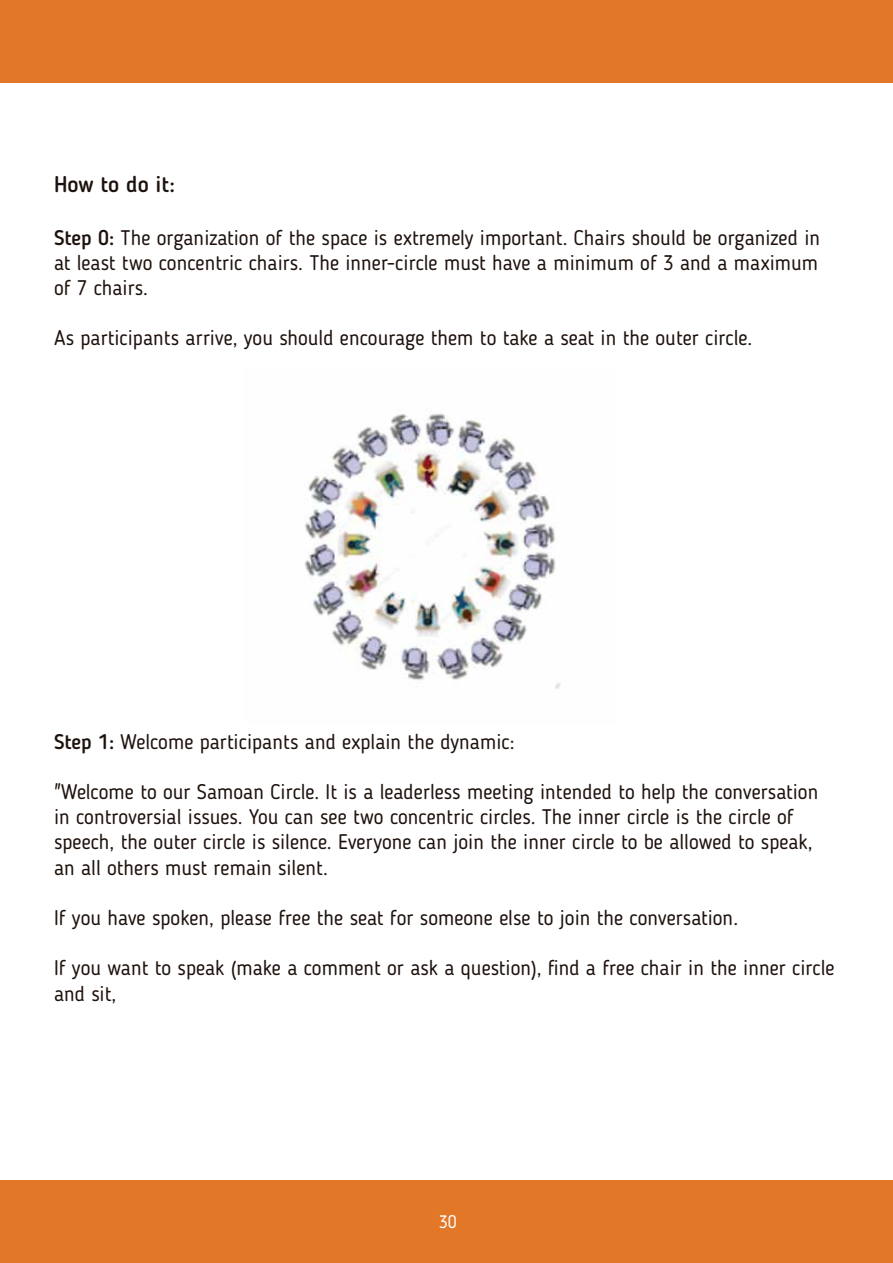
<style>
.page{position:relative;width:893px;height:1263px;background:#fff}
.page>*{position:absolute;margin:0;border:0;box-sizing:border-box;transform-origin:0 0}
.t1{font:500 22.5px "Blogger Sans";color:#1e120d}
.t2{font:21px/25.2px "Blogger Sans";color:#1e120d}
.t3{font:18px "Blogger Sans";color:#fff}
.s1{font-weight:500}
</style>
<div class="page">
<div style="left:0;top:1181px;width:893px;height:82px;background:#e27728"></div>
<div style="left:0;top:0;width:893px;height:82px;background:#e27728"></div>
<img style="left:304px;top:413px;width:257px;height:276px">
<p class="t1" style="left:54px;top:171px;width:123px">How to do it:</p>
<p class="t2" style="left:54px;top:225px;width:768px;text-align:justify"><span class="s1">Step 0:</span> The organization of the space is extremely important. Chairs should be organized in at least two concentric chairs. The inner-circle must have a minimum of 3 and a maximum of 7 chairs.</p>
<p class="t2" style="left:54px;top:325px;width:700px">As participants arrive, you should encourage them to take a seat in the outer circle.</p>
<p class="t2" style="left:54px;top:729px;width:462px"><span class="s1">Step 1:</span> Welcome participants and explain the dynamic:</p>
<p class="t2" style="left:54px;top:779px;width:766px">"Welcome to our Samoan Circle. It is a leaderless meeting intended to help the conversation in controversial issues. You can see two concentric circles. The inner circle is the circle of speech, the outer circle is silence. Everyone can join the inner circle to be allowed to speak, an all others must remain silent.</p>
<p class="t2" style="left:54px;top:905px;width:686px">If you have spoken, please free the seat for someone else to join the conversation.</p>
<p class="t2" style="left:54px;top:955px;width:782px">If you want to speak (make a comment or ask a question), find a free chair in the inner circle and sit,</p>
<p class="t3" style="left:439px;top:1211px;width:19px">30</p>
</div>
